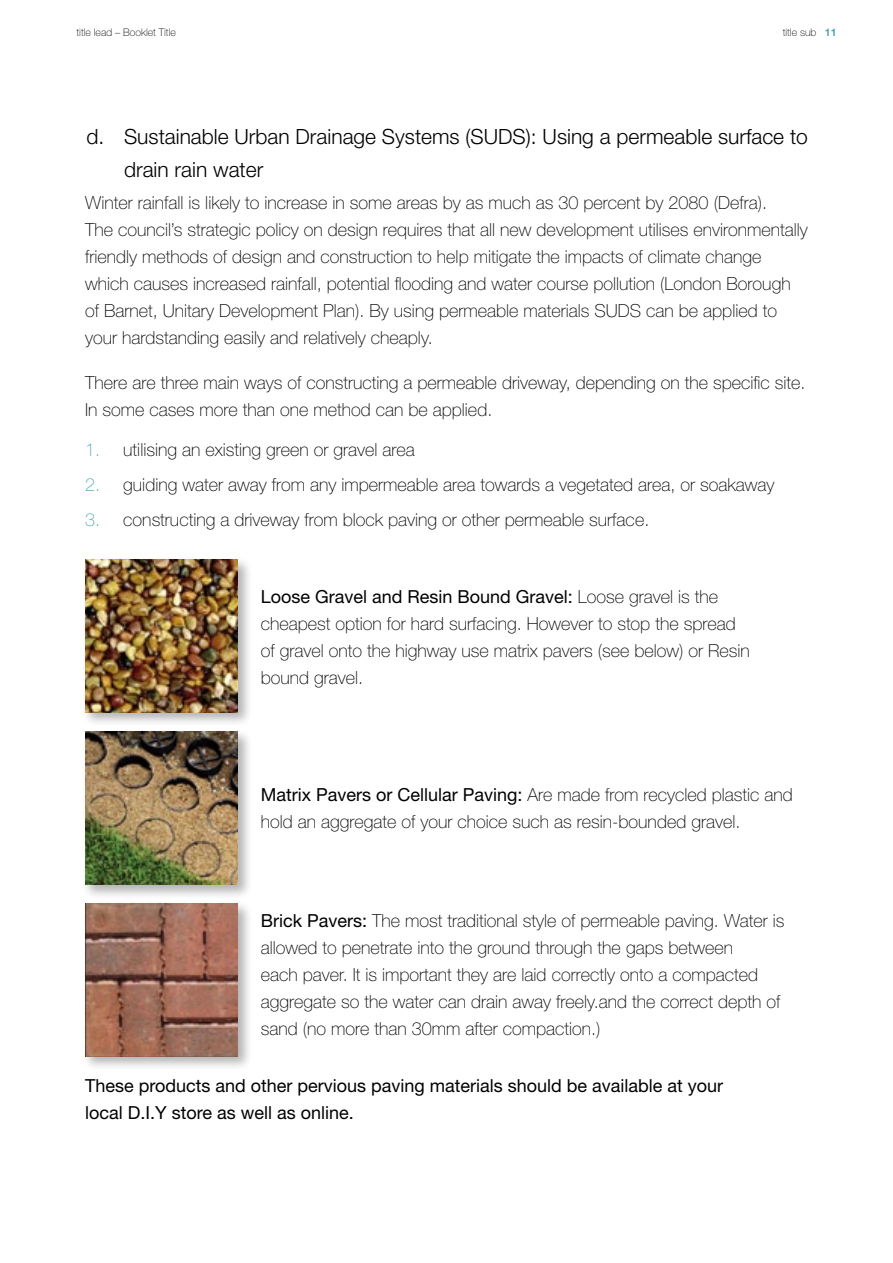
<style>
.page{position:relative;width:893px;height:1263px;background:#fff}
.page>*{position:absolute;margin:0;border:0;box-sizing:border-box;transform-origin:0 0}
.Body_Header_sub{font:300 21px/33px "Helvetica Neue";color:#000}
.Body{font:100 18px/27px "Helvetica Neue";color:#000}
.Body-2{font:18px/27px "Helvetica Neue";color:#000}
.t1{font:100 10.5px "Helvetica Neue";color:#000}
.s1{font-weight:700;color:#4ca9aa}
.s2{color:#4ca9aa}
.s3{font-weight:400}
</style>
<div class="page">
<div style="left:82px;top:556px;width:171px;height:172px;background:#000;opacity:.3"></div>
<img style="left:85px;top:559px;width:153px;height:153px">
<div style="left:82px;top:729px;width:171px;height:171px;background:#000;opacity:.3"></div>
<img style="left:85px;top:732px;width:153px;height:153px">
<div style="left:82px;top:900px;width:171px;height:171px;background:#000;opacity:.3"></div>
<img style="left:85px;top:903px;width:153px;height:153px">
<p class="t1" style="left:77px;top:26px;width:101px">title lead – Booklet Title</p>
<p class="t1" style="left:783px;top:26px;width:55px">title sub <span class="s1">11</span></p>
<p class="Body_Header_sub" style="left:124px;top:120px;width:685px;text-indent:-38px">d. Sustainable Urban Drainage Systems (SUDS): Using a permeable surface to drain rain water</p>
<p class="Body" style="left:85px;top:189px;width:724px">Winter rainfall is likely to increase in some areas by as much as 30 percent by 2080 (Defra).<br>The council’s strategic policy on design requires that all new development utilises environmentally friendly methods of design and construction to help mitigate the impacts of climate change which causes increased rainfall, potential flooding and water course pollution (London Borough of Barnet, Unitary Development Plan). By using permeable materials SUDS can be applied to your hardstanding easily and relatively cheaply.</p>
<p class="Body" style="left:85px;top:369px;width:722px">There are three main ways of constructing a permeable driveway, depending on the specific site.<br>In some cases more than one method can be applied.</p>
<p class="Body" style="left:85px;top:436px;width:331px"><span class="s2">1.</span> utilising an existing green or gravel area</p>
<p class="Body" style="left:85px;top:471px;width:691px"><span class="s2">2.</span> guiding water away from any impermeable area towards a vegetated area, or soakaway</p>
<p class="Body" style="left:85px;top:506px;width:566px"><span class="s2">3.</span> constructing a driveway from block paving or other permeable surface.</p>
<p class="Body" style="left:261px;top:583px;width:491px"><span class="s3">Loose Gravel and Resin Bound Gravel:</span> Loose gravel is the cheapest option for hard surfacing. However to stop the spread of gravel onto the highway use matrix pavers (see below) or Resin bound gravel.</p>
<p class="Body" style="left:261px;top:781px;width:534px"><span class="s3">Matrix Pavers or Cellular Paving:</span> Are made from recycled plastic and hold an aggregate of your choice such as resin-bounded gravel.</p>
<p class="Body" style="left:261px;top:907px;width:525px"><span class="s3">Brick Pavers:</span> The most traditional style of permeable paving. Water is allowed to penetrate into the ground through the gaps between<br>each paver. It is important they are laid correctly onto a compacted aggregate so the water can drain away freely.and the correct depth of sand (no more than 30mm after compaction.)</p>
<p class="Body-2" style="left:85px;top:1072px;width:640px">These products and other pervious paving materials should be available at your local D.I.Y store as well as online.</p>
</div>
